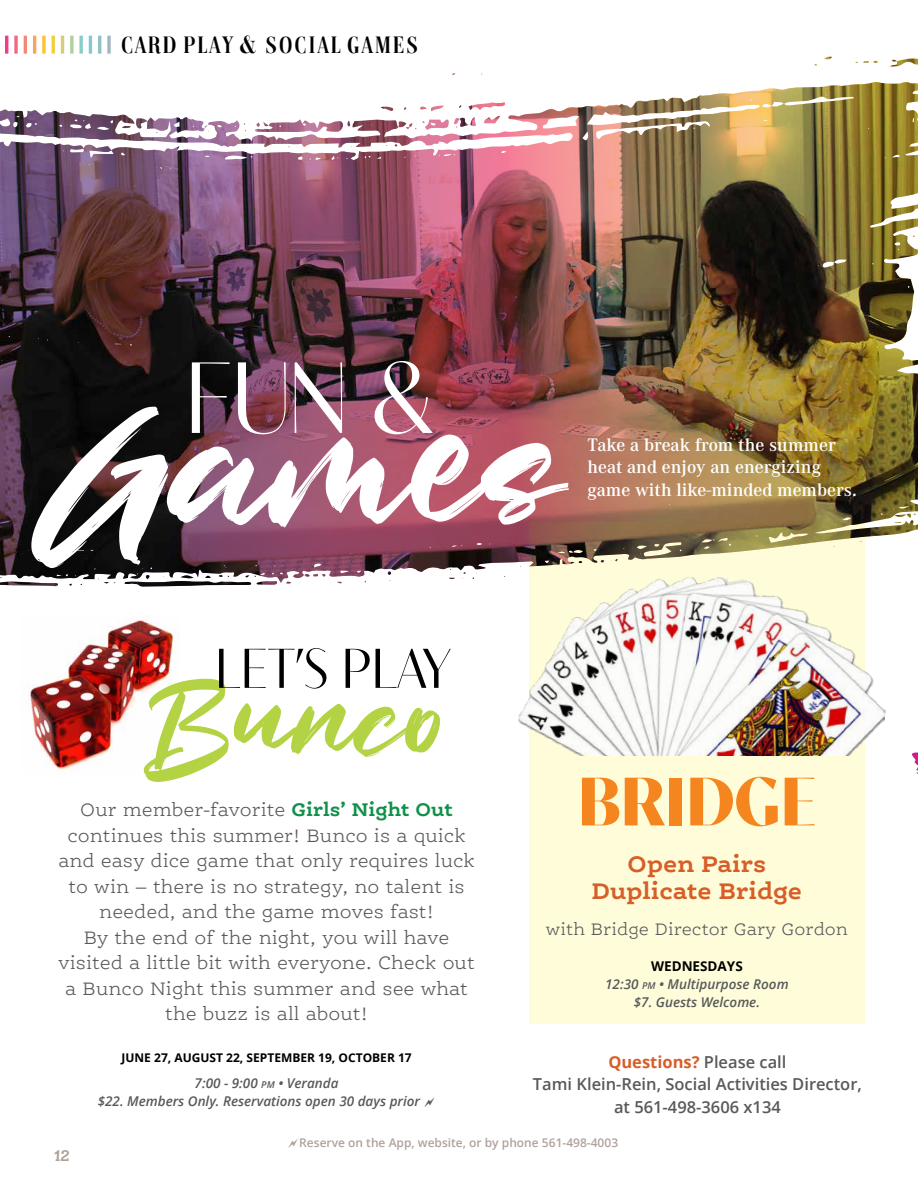
<style>
.page{position:relative;width:918px;height:1188px;background:#fff}
.page>*{position:absolute;margin:0;border:0;box-sizing:border-box;transform-origin:0 0}
.t1{font:285.75px "Nordstall Free";color:#fff}
.t2{font:164.25px "Nordstall Free";color:#b3d344}
.t3{font:300 100.8px "Contralto Big";color:#fff}
.t4{font:700 68.25px "Contralto Big";color:#f5851f}
.t5{font:300 55.8px "Contralto Big";color:#000}
.t6{font:700 24px/27px "Ernestine Pro";color:#d75e29;text-align:center}
.t7{font:700 24px "Magazine";color:#000}
.t8{font:300 19.5px/25.5px "Ernestine Pro";color:#58595b;text-align:center}
.t9{font:600 18.75px/22.2px "Corporate A Pro";color:#fff}
.t10{font:300 18px "Ernestine Pro";color:#58595b}
.t11{font:600 16.5px/22.5px "Open Sans";color:#58595b;text-align:center}
.t12{font:italic 700 16.5px "Ernestine Pro";color:#b0a19b}
.t13{font:italic 600 13.5px/18px "Open Sans";color:#58595b;text-align:center}
.t14{font:600 12px "Open Sans";color:#b0a19b}
.t15{font:700 12px "Open Sans";color:#000}
.s1{font-family:"Didot"}
.s2{font-weight:700;color:#10904a}
.s3{font-size:9.45px}
.s4{font-style:inherit}
.s5{font-weight:700;font-style:normal;color:#000}
.s6{font-weight:700;color:#d75e29}
</style>
<div class="page">
<div style="left:530px;top:522px;width:335px;height:501px;background:#fffdd9"></div>
<img style="left:0;top:125px;width:918px;height:442px">
<img style="left:452px;top:57px;width:466px;height:73px">
<img style="left:29px;top:616px;width:151px;height:155px">
<svg style="left:14px;top:36px;width:4px;height:18px"></svg>
<svg style="left:42px;top:36px;width:4px;height:18px"></svg>
<svg style="left:70px;top:36px;width:4px;height:18px"></svg>
<svg style="left:79px;top:36px;width:4px;height:18px"></svg>
<svg style="left:107px;top:36px;width:4px;height:18px"></svg>
<svg style="left:912px;top:752px;width:6px;height:22px"></svg>
<img style="left:514px;top:559px;width:385px;height:197px">
<p class="t7" style="left:120px;top:36px;width:301px">CARD PLAY <span class="s1">&amp;</span> SOCIAL GAMES</p>
<h3 class="t3" style="left:185px;top:323px;width:250px">FUN &amp;</h3>
<h1 class="t1" style="left:42px;top:303px;width:527px">Games</h1>
<p class="t9" style="left:587px;top:433px;width:271px">Take a break from the summer heat and enjoy an energizing game with like-minded members.</p>
<h3 class="t5" style="left:215px;top:627px;width:238px">LET’S PLAY</h3>
<h2 class="t2" style="left:139px;top:624px;width:306px">Bunco</h2>
<p class="t8" style="left:58px;top:797px;width:418px">Our member-favorite <span class="s2">Girls’ Night Out </span>continues this summer! Bunco is a quick and easy dice game that only requires luck to win – there is no strategy, no talent is needed, and the game moves fast!<br>By the end of the night, you will have visited a little bit with everyone. Check out a Bunco Night this summer and see what the buzz is all about!</p>
<p class="t15" style="left:122px;top:1049px;width:292px">JUNE 27, AUGUST 22, SEPTEMBER 19, OCTOBER 17</p>
<p class="t13" style="left:98px;top:1074px;width:324px;text-align:left;text-indent:97px">7:00 - 9:00 <span class="s3">pm</span> <span class="s4">•</span> Veranda<br>$22. Members Only. Reservations open 30 days prior</p>
<h3 class="t4" style="left:578px;top:749px;width:240px">BRIDGE</h3>
<p class="t6" style="left:592px;top:850px;width:212px">Open Pairs<br>Duplicate Bridge</p>
<p class="t10" style="left:546px;top:918px;width:304px">with Bridge Director Gary Gordon</p>
<p class="t13" style="left:605px;top:957px;width:185px"><span class="s5">WEDNESDAYS<br></span>12:30 <span class="s3">pm</span> <span class="s4">•</span> Multipurpose Room $7. Guests Welcome.</p>
<p class="t11" style="left:533px;top:1050px;width:330px"><span class="s6">Questions?</span> Please call<br>Tami Klein-Rein, Social Activities Director, at 561-498-3606 x134</p>
<p class="t12" style="left:54px;top:1145px;width:18px">12</p>
<p class="t14" style="left:299px;top:1134px;width:320px">Reserve on the App, website, or by phone 561-498-4003</p>
</div>
